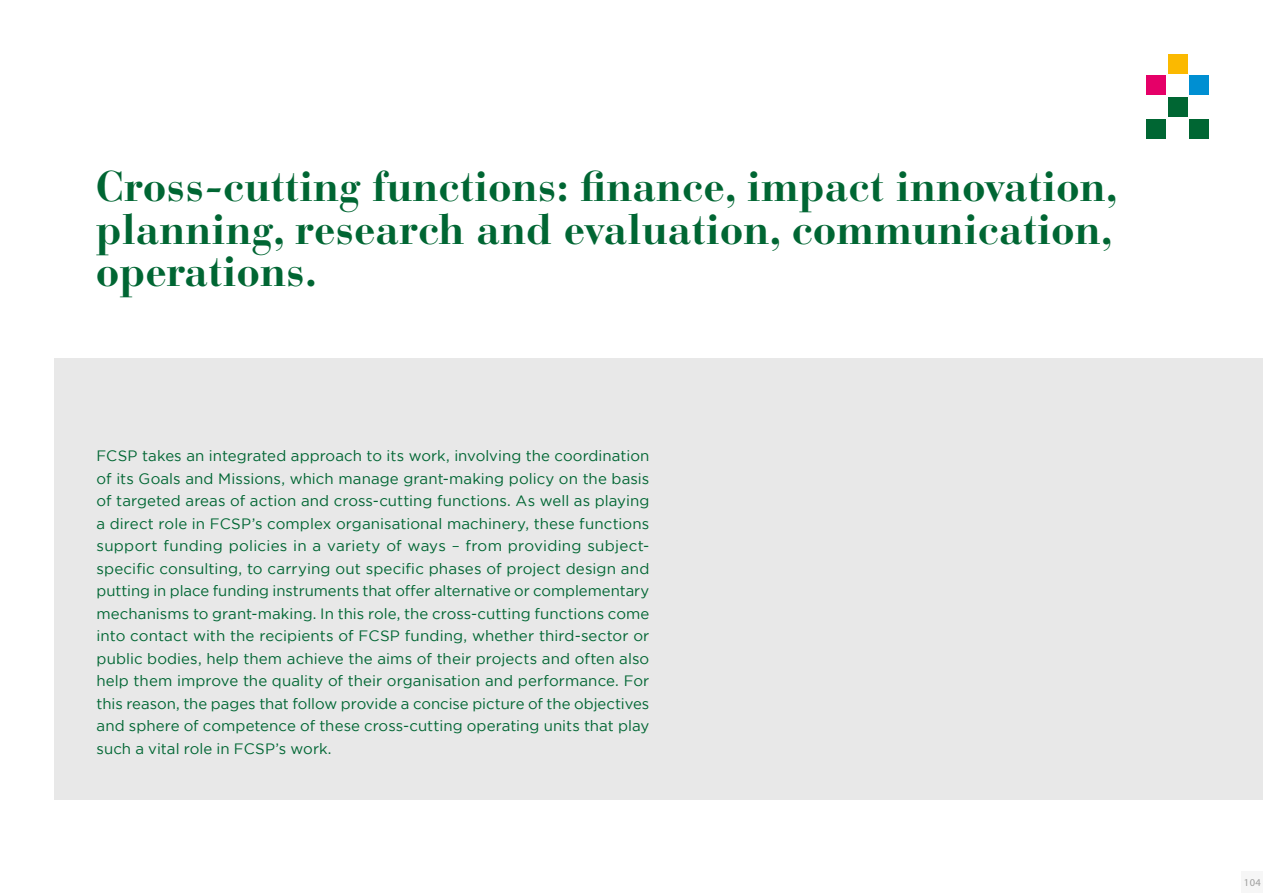
<style>
.page{position:relative;width:1263px;height:893px;background:#fff}
.page>*{position:absolute;margin:0;border:0;box-sizing:border-box;transform-origin:0 0}
.t1{font:700 42.6px/42.5px "Bauer Bodoni Std";color:#063}
.t2{font:15px/22.5px "Gotham";color:#063;text-align:justify}
.t3{font:10.5px "Myriad Pro";color:#9d9d9c}
</style>
<div class="page">
<div style="left:54px;top:358px;width:1209px;height:441px;background:#e8e8e8"></div>
<div style="left:1168px;top:97px;width:19px;height:20px;background:#063"></div>
<div style="left:1168px;top:54px;width:19px;height:19px;background:#fbb900"></div>
<div style="left:1146px;top:76px;width:20px;height:19px;background:#e50068"></div>
<div style="left:1146px;top:119px;width:20px;height:19px;background:#063"></div>
<div style="left:1190px;top:76px;width:19px;height:19px;background:#008fd2"></div>
<div style="left:1190px;top:119px;width:19px;height:19px;background:#063"></div>
<div style="left:1242px;top:872px;width:21px;height:21px;background:#f6f6f6"></div>
<p class="t1" style="left:96px;top:165px;width:1023px">Cross-cutting functions: finance, impact innovation,</p>
<p class="t1" style="left:96px;top:208px;width:1018px">planning, research and evaluation, communication, operations.</p>
<p class="t2" style="left:97px;top:444px;width:554px">FCSP takes an integrated approach to its work, involving the coordination of its Goals and Missions, which manage grant-making policy on the basis of targeted areas of action and cross-cutting functions. As well as playing a direct role in FCSP’s complex organisational machinery, these functions support funding policies in a variety of ways – from providing subject&shy;specific consulting, to carrying out specific phases of project design and putting in place funding instruments that offer alternative or complementary mechanisms to grant-making. In this role, the cross-cutting functions come into contact with the recipients of FCSP funding, whether third-sector or public bodies, help them achieve the aims of their projects and often also help them improve the quality of their organisation and performance. For this reason, the pages that follow provide a concise picture of the objectives and sphere of competence of these cross-cutting operating units that play such a vital role in FCSP’s work.</p>
<p class="t3" style="left:1244px;top:875px;width:18px">104</p>
</div>
